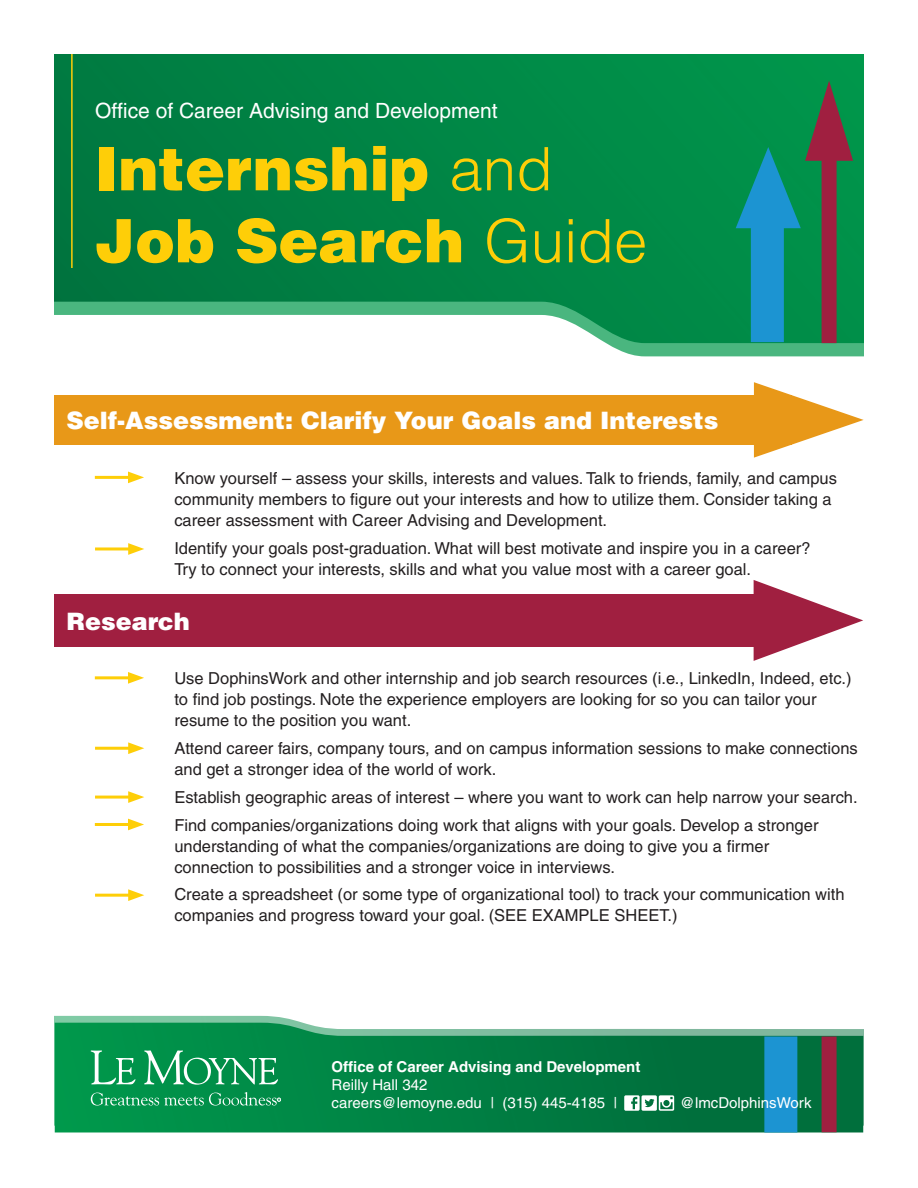
<style>
.page{position:relative;width:918px;height:1188px;background:#fff}
.page>*{position:absolute;margin:0;border:0;box-sizing:border-box;transform-origin:0 0}
.t1{font:900 60px/72px "Helvetica";color:#fece08}
.t2{font:900 24px "Helvetica";color:#fff}
.t3{font:21px "Helvetica";color:#fff}
.t4{font:16.5px/21px "Helvetica";color:#231f20}
.t5{font:15px "Helvetica";color:#fff}
.t6{font:700 15px "Helvetica";color:#fff}
.s1{font-weight:300}
</style>
<div class="page">
<div style="left:606px;top:343px;width:258px;height:13px;background:#4ab67f"></div>
<svg style="left:54px;top:1016px;width:810px;height:110px"></svg>
<svg style="left:54px;top:54px;width:810px;height:289px;background:#148e53"></svg>
<svg style="left:55px;top:1023px;width:808px;height:109px;background:#12884f"></svg>
<div style="left:764px;top:1037px;width:33px;height:96px;background:#1c94d2"></div>
<svg style="left:91px;top:1050px;width:44px;height:35px"></svg>
<svg style="left:144px;top:1050px;width:134px;height:35px;background:#37a770"></svg>
<svg style="left:91px;top:1092px;width:190px;height:14px;background:#2da469"></svg>
<div style="left:54px;top:594px;width:737px;height:53px;background:#a01f40"></div>
<svg style="left:754px;top:580px;width:109px;height:81px"></svg>
<div style="left:54px;top:395px;width:737px;height:49px;background:#e89818"></div>
<svg style="left:754px;top:382px;width:110px;height:76px"></svg>
<div style="left:822px;top:1037px;width:15px;height:95px;background:#a01f40"></div>
<div style="left:822px;top:121px;width:15px;height:222px;background:#a01f40"></div>
<div style="left:751px;top:217px;width:33px;height:125px;background:#1c94d2"></div>
<svg style="left:736px;top:81px;width:117px;height:147px;background:#1f7e5c"></svg>
<hr style="left:71px;top:54px;width:2px;height:214px;background:#fece08">
<hr style="left:95px;top:476px;width:39px;height:3px;background:#fece08">
<svg style="left:128px;top:472px;width:16px;height:11px"></svg>
<hr style="left:95px;top:547px;width:39px;height:3px;background:#fece08">
<svg style="left:128px;top:543px;width:16px;height:12px"></svg>
<hr style="left:95px;top:747px;width:39px;height:3px;background:#fece08">
<svg style="left:128px;top:742px;width:16px;height:12px"></svg>
<hr style="left:95px;top:676px;width:39px;height:3px;background:#fece08">
<svg style="left:128px;top:672px;width:16px;height:12px"></svg>
<hr style="left:95px;top:796px;width:39px;height:3px;background:#fece08">
<svg style="left:128px;top:791px;width:16px;height:12px"></svg>
<hr style="left:95px;top:823px;width:39px;height:3px;background:#fece08">
<svg style="left:128px;top:819px;width:16px;height:11px"></svg>
<hr style="left:95px;top:894px;width:39px;height:3px;background:#fece08">
<svg style="left:128px;top:889px;width:16px;height:12px"></svg>
<svg style="left:624px;top:1095px;width:50px;height:16px"></svg>
<p class="t3" style="left:95px;top:99px;width:404px">Office of Career Advising and Development</p>
<p class="t1" style="left:95px;top:131px;width:554px">Internship <span class="s1">and<br></span>Job Search <span class="s1">Guide</span></p>
<p class="t2" style="left:66px;top:405px;width:653px">Self-Assessment: Clarify Your Goals and Interests</p>
<p class="t4" style="left:174px;top:468px;width:664px">Know yourself – assess your skills, interests and values. Talk to friends, family, and campus community members to figure out your interests and how to utilize them. Consider taking a career assessment with Career Advising and Development.</p>
<p class="t4" style="left:174px;top:538px;width:638px">Identify your goals post-graduation. What will best motivate and inspire you in a career?<br>Try to connect your interests, skills and what you value most with a career goal.</p>
<p class="t2" style="left:66px;top:605px;width:125px">Research</p>
<p class="t4" style="left:174px;top:668px;width:679px">Use DophinsWork and other internship and job search resources (i.e., LinkedIn, Indeed, etc.) to find job postings. Note the experience employers are looking for so you can tailor your resume to the position you want.</p>
<p class="t4" style="left:174px;top:738px;width:685px">Attend career fairs, company tours, and on campus information sessions to make connections and get a stronger idea of the world of work.</p>
<p class="t4" style="left:174px;top:787px;width:685px">Establish geographic areas of interest – where you want to work can help narrow your search.</p>
<p class="t4" style="left:174px;top:814px;width:646px">Find companies/organizations doing work that aligns with your goals. Develop a stronger understanding of what the companies/organizations are doing to give you a firmer connection to possibilities and a stronger voice in interviews.</p>
<p class="t4" style="left:174px;top:884px;width:672px">Create a spreadsheet (or some type of organizational tool) to track your communication with companies and progress toward your goal. (SEE EXAMPLE SHEET.)</p>
<p class="t6" style="left:332px;top:1058px;width:310px">Office of Career Advising and Development</p>
<p class="t5" style="left:332px;top:1076px;width:97px">Reilly Hall 342</p>
<p class="t5" style="left:332px;top:1094px;width:287px">careers@lemoyne.edu | (315) 445-4185 |</p>
<p class="t5" style="left:680px;top:1094px;width:133px">@lmcDolphinsWork</p>
</div>
